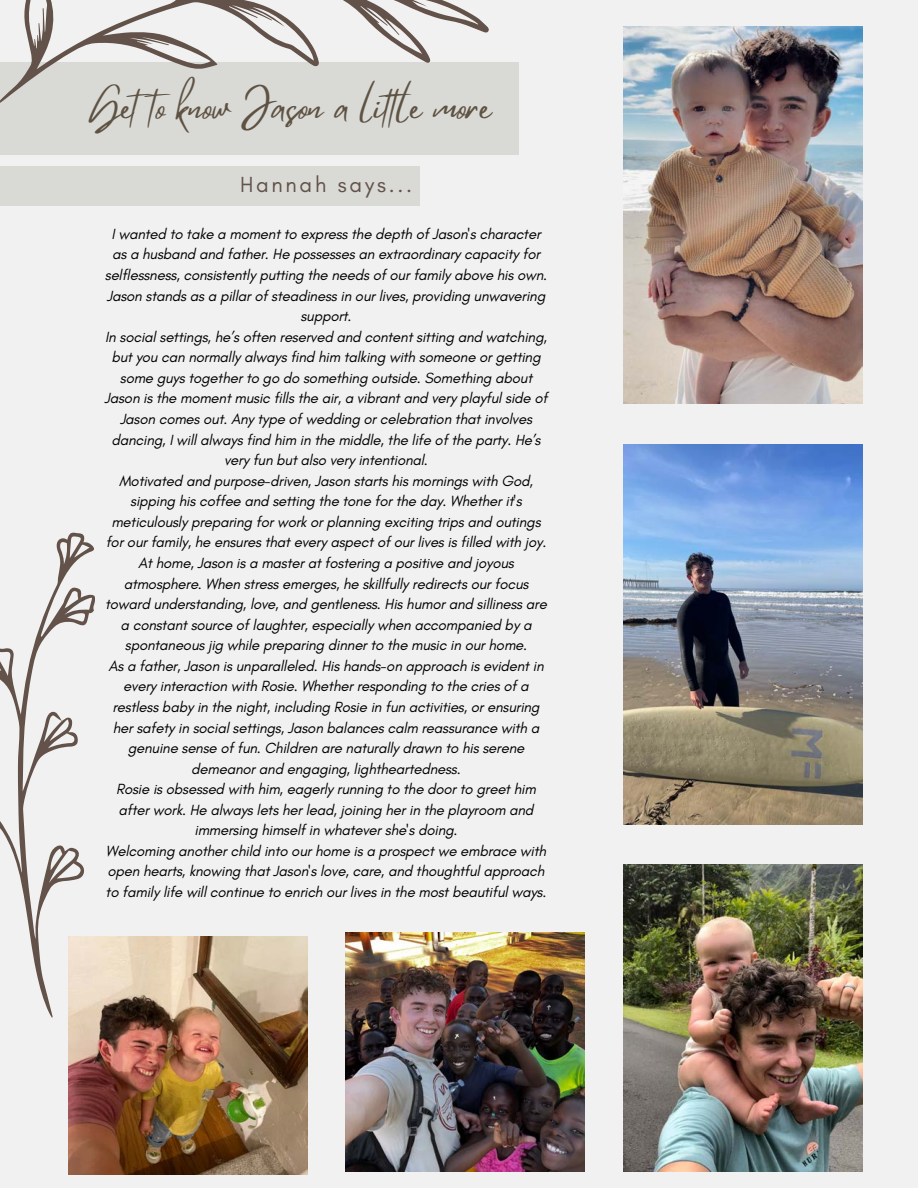
<style>
.page{position:relative;width:918px;height:1188px;background:#f1f1f1}
.page>*{position:absolute;margin:0;border:0;box-sizing:border-box;transform-origin:0 0}
.t1{font:37.35px "Mistrully";color:#5e5242}
.t2{font:22.35px "Glacial Indifference";letter-spacing:.12em;color:#625249}
.t3{font:italic 15px/20.5px "Glacial Indifference";letter-spacing:-.015em;color:#000;text-align:center}
</style>
<div class="page">
<img style="left:623px;top:26px;width:239px;height:378px">
<img style="left:623px;top:444px;width:239px;height:380px">
<img style="left:623px;top:865px;width:239px;height:306px">
<img style="left:346px;top:933px;width:239px;height:238px">
<img style="left:69px;top:936px;width:238px;height:239px">
<svg style="left:0;top:532px;width:95px;height:486px"></svg>
<div style="left:0;top:62px;width:519px;height:92px;background:#d9d9d6"></div>
<svg style="left:0;top:0;width:493px;height:206px;fill:#d9d9d6"></svg>
<h1 class="t1" style="left:88px;top:77px;width:404px">Getto know Jason a little more</h1>
<h2 class="t2" style="left:240px;top:171px;width:174px">Hannah says...</h2>
<p class="t3" style="left:105px;top:223px;width:445px">I wanted to take a moment to express the depth of Jason's character as a husband and father. He possesses an extraordinary capacity for selflessness, consistently putting the needs of our family above his own.<br>Jason stands as a pillar of steadiness in our lives, providing unwavering support.<br>In social settings, he’s often reserved and content sitting and watching, but you can normally always find him talking with someone or getting some guys together to go do something outside. Something about Jason is the moment music fills the air, a vibrant and very playful side of Jason comes out. Any type of wedding or celebration that involves dancing, I will always find him in the middle, the life of the party. He’s very fun but also very intentional.<br>Motivated and purpose-driven, Jason starts his mornings with God, sipping his coffee and setting the tone for the day. Whether it's meticulously preparing for work or planning exciting trips and outings for our family, he ensures that every aspect of our lives is filled with joy.<br>At home, Jason is a master at fostering a positive and joyous atmosphere. When stress emerges, he skillfully redirects our focus toward understanding, love, and gentleness. His humor and silliness are a constant source of laughter, especially when accompanied by a spontaneous jig while preparing dinner to the music in our home.<br>As a father, Jason is unparalleled. His hands-on approach is evident in every interaction with Rosie. Whether responding to the cries of a restless baby in the night, including Rosie in fun activities, or ensuring her safety in social settings, Jason balances calm reassurance with a genuine sense of fun. Children are naturally drawn to his serene demeanor and engaging, lightheartedness.<br>Rosie is obsessed with him, eagerly running to the door to greet him after work. He always lets her lead, joining her in the playroom and immersing himself in whatever she's doing.<br>Welcoming another child into our home is a prospect we embrace with open hearts, knowing that Jason's love, care, and thoughtful approach to family life will continue to enrich our lives in the most beautiful ways.</p>
</div>
